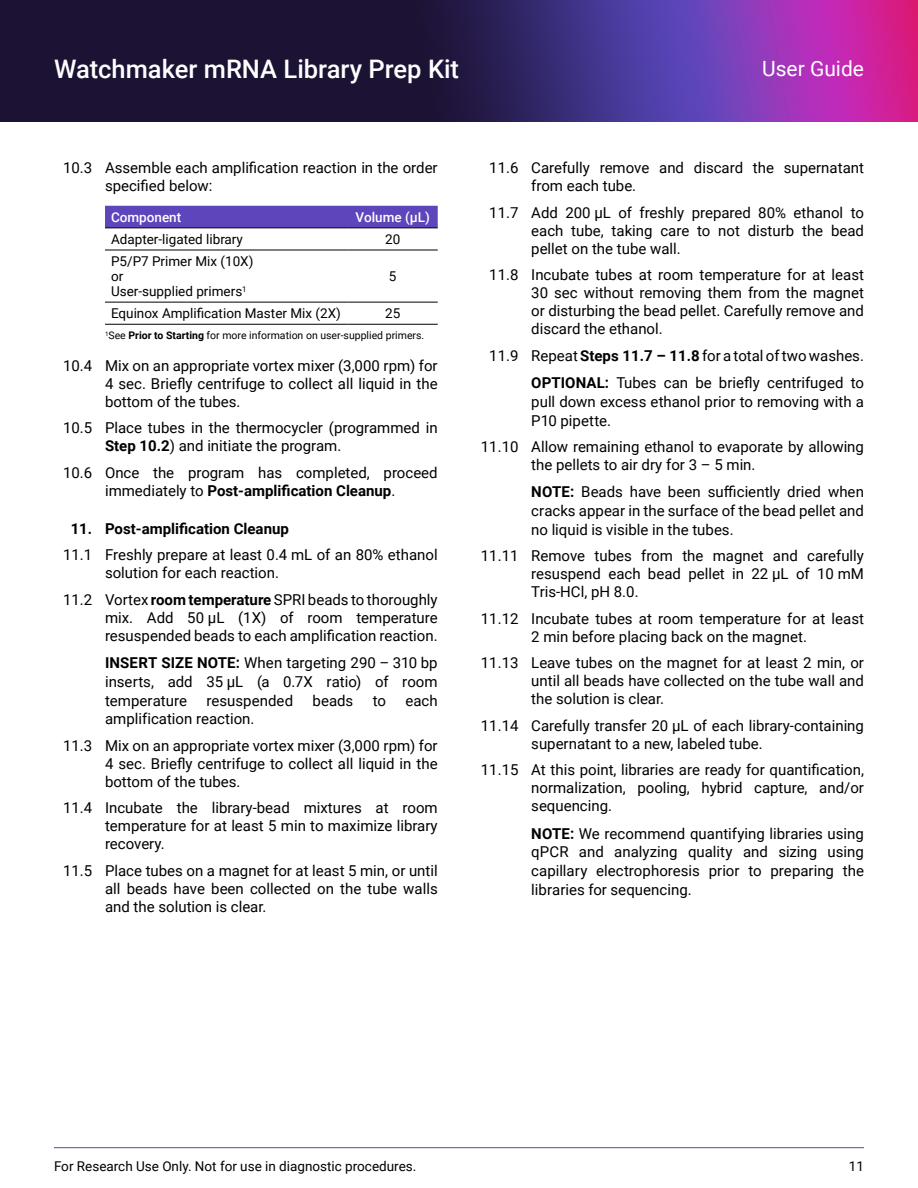
<style>
.page{position:relative;width:918px;height:1188px;background:#fff}
.page>*{position:absolute;margin:0;border:0;box-sizing:border-box;transform-origin:0 0}
.t1{font:500 25.5px "Roboto";color:#fff}
.t2{font:21px "Roboto";color:#fff}
.t3{font:15px/18px "Roboto";color:#000;text-align:justify}
.t4{font:700 15px "Roboto";color:#000}
.t5{font:13.5px/15px "Roboto";color:#000}
.t6{font:500 13.5px "Roboto";color:#fff}
.t7{font:10.5px "Roboto";color:#000}
.s1{font-weight:700}
</style>
<div class="page">
<img style="left:0;top:0;width:918px;height:122px">
<hr style="left:54px;top:1147px;width:810px;height:1px;background:#5e45bb">
<div style="left:105px;top:206px;width:333px;height:22px;background:#5e45bb"></div>
<hr style="left:105px;top:250px;width:243px;height:1px;background:#000">
<hr style="left:348px;top:250px;width:90px;height:1px;background:#000">
<hr style="left:105px;top:302px;width:243px;height:1px;background:#000">
<hr style="left:348px;top:302px;width:90px;height:1px;background:#000">
<hr style="left:105px;top:324px;width:243px;height:1px;background:#000">
<hr style="left:348px;top:324px;width:90px;height:1px;background:#000">
<hr style="left:105px;top:228px;width:243px;height:1px;background:#000">
<hr style="left:348px;top:228px;width:90px;height:1px;background:#000">
<h1 class="t1" style="left:54px;top:59px;width:407px">Watchmaker mRNA Library Prep Kit</h1>
<h2 class="t2" style="left:762px;top:57px;width:103px">User Guide</h2>
<p class="t3" style="left:105px;top:160px;width:334px;text-indent:-42px">10.3 Assemble each amplification reaction in the order specified below:</p>
<p class="t6" style="left:111px;top:211px;width:72px">Component</p>
<p class="t6" style="left:356px;top:211px;width:76px">Volume (µL)</p>
<p class="t5" style="left:111px;top:233px;width:134px">Adapter-ligated library</p>
<p class="t5" style="left:385px;top:233px;width:17px">20</p>
<p class="t5" style="left:111px;top:253px;width:144px">P5/P7 Primer Mix (10X) or<br>User-supplied primers<sup>1</sup></p>
<p class="t5" style="left:389px;top:270px;width:9px">5</p>
<p class="t5" style="left:111px;top:305px;width:231px">Equinox Amplification Master Mix (2X)</p>
<p class="t5" style="left:385px;top:307px;width:17px">25</p>
<p class="t7" style="left:105px;top:331px;width:321px"><sup>1</sup> See <span class="s1">Prior to Starting</span> for more information on user-supplied primers.</p>
<p class="t3" style="left:105px;top:356px;width:334px;text-indent:-42px">10.4 Mix on an appropriate vortex mixer (3,000 rpm) for 4 sec. Briefly centrifuge to collect all liquid in the bottom of the tubes.</p>
<p class="t3" style="left:105px;top:420px;width:334px;text-indent:-42px">10.5 Place tubes in the thermocycler (programmed in<br><span class="s1">Step 10.2</span>) and initiate the program.</p>
<p class="t3" style="left:63px;top:463px;width:376px;text-align:center">10.6 Once the program has completed, proceed immediately to <span class="s1">Post-amplification Cleanup</span>.</p>
<p class="t4" style="left:71px;top:518px;width:220px">11. Post-amplification Cleanup</p>
<p class="t3" style="left:105px;top:547px;width:334px;text-indent:-42px">11.1 Freshly prepare at least 0.4 mL of an 80% ethanol solution for each reaction.</p>
<p class="t3" style="left:105px;top:592px;width:334px;text-indent:-42px">11.2 Vortex <span class="s1">room temperature</span> SPRI beads to thoroughly mix. Add 50 µL (1X) of room temperature resuspended beads to each amplification reaction.</p>
<p class="t3" style="left:105px;top:653px;width:334px;line-height:18.8px"><span class="s1">INSERT SIZE NOTE:</span> When targeting 290 – 310 bp inserts, add 35 µL (a 0.7X ratio) of room temperature</p>
<p class="t3" style="left:207px;top:693px;width:88px">resuspended</p>
<p class="t3" style="left:313px;top:693px;width:42px">beads</p>
<p class="t3" style="left:373px;top:693px;width:15px">to</p>
<p class="t3" style="left:405px;top:693px;width:34px">each</p>
<p class="t3" style="left:63px;top:707px;width:376px;line-height:26.5px;text-indent:42px">amplification reaction.<br>11.3 Mix on an appropriate vortex mixer (3,000 rpm) for</p>
<p class="t3" style="left:105px;top:754px;width:334px">4 sec. Briefly centrifuge to collect all liquid in the bottom of the tubes.</p>
<p class="t3" style="left:105px;top:799px;width:334px;text-indent:-42px">11.4 Incubate the library-bead mixtures at room temperature for at least 5 min to maximize library recovery.</p>
<p class="t3" style="left:105px;top:863px;width:334px;text-indent:-42px">11.5 Place tubes on a magnet for at least 5 min, or until all beads have been collected on the tube walls and the solution is clear.</p>
<p class="t3" style="left:531px;top:158px;width:334px;text-indent:-42px">11.6 Carefully remove and discard the supernatant from each tube.</p>
<p class="t3" style="left:531px;top:205px;width:334px;text-indent:-42px">11.7 Add 200 µL of freshly prepared 80% ethanol to each tube, taking care to not disturb the bead pellet on the tube wall.</p>
<p class="t3" style="left:531px;top:265px;width:334px;text-indent:-42px">11.8 Incubate tubes at room temperature for at least 30 sec without removing them from the magnet or disturbing the bead pellet. Carefully remove and discard the ethanol.</p>
<p class="t3" style="left:489px;top:341px;width:376px;line-height:27.3px;text-align:right">11.9 Repeat <span class="s1">Steps 11.7 – 11.8</span> for a total of two washes.<br><span class="s1">OPTIONAL:</span> Tubes can be briefly centrifuged to</p>
<p class="t3" style="left:531px;top:393px;width:334px;line-height:18.8px">pull down excess ethanol prior to removing with a<br>P10 pipette.</p>
<p class="t3" style="left:531px;top:439px;width:334px;text-indent:-50px">11.10 Allow remaining ethanol to evaporate by allowing the pellets to air dry for 3 – 5 min.</p>
<p class="t3" style="left:531px;top:482px;width:334px;line-height:18.8px"><span class="s1">NOTE:</span> Beads have been sufficiently dried when cracks appear in the surface of the bead pellet and no liquid is visible in the tubes.</p>
<p class="t3" style="left:531px;top:548px;width:334px;text-indent:-50px">11.11 Remove tubes from the magnet and carefully resuspend each bead pellet in 22 µL of 10 mM Tris-HCl, pH 8.0.</p>
<p class="t3" style="left:481px;top:611px;width:385px;text-align:center">11.12 Incubate tubes at room temperature for at least<br>2 min before placing back on the magnet.</p>
<p class="t3" style="left:531px;top:655px;width:334px;text-indent:-50px">11.13 Leave tubes on the magnet for at least 2 min, or until all beads have collected on the tube wall and the solution is clear.</p>
<p class="t3" style="left:531px;top:716px;width:334px;text-indent:-50px">11.14 Carefully transfer 20 µL of each library-containing supernatant to a new, labeled tube.</p>
<p class="t3" style="left:531px;top:762px;width:334px;text-indent:-50px">11.15 At this point, libraries are ready for quantification, normalization, pooling, hybrid capture, and/or sequencing.</p>
<p class="t3" style="left:531px;top:825px;width:334px;line-height:18.8px"><span class="s1">NOTE:</span> We recommend quantifying libraries using qPCR and analyzing quality and sizing using capillary electrophoresis prior to preparing the libraries for sequencing.</p>
<p class="t5" style="left:54px;top:1160px;width:364px">For Research Use Only. Not for use in diagnostic procedures.</p>
<p class="t5" style="left:849px;top:1160px;width:17px">11</p>
</div>
